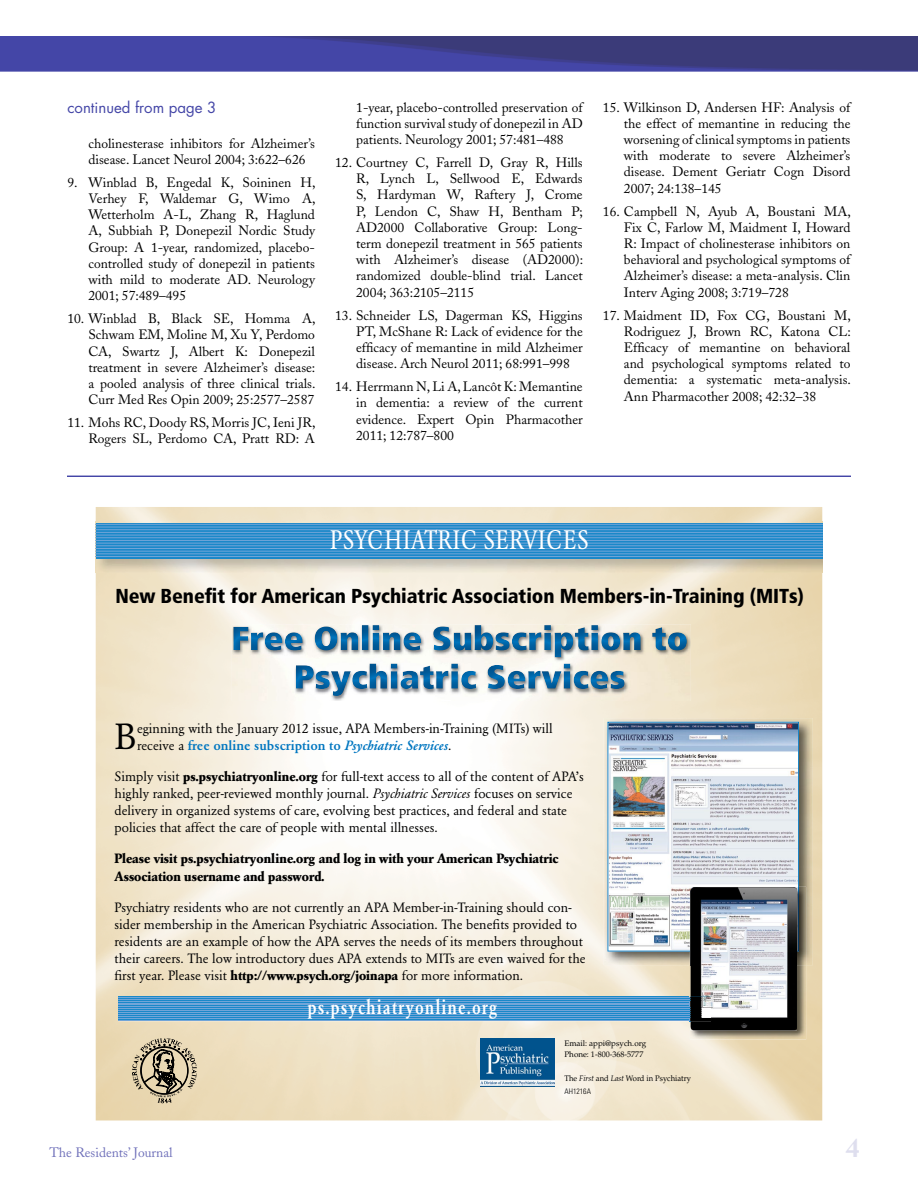
<style>
.page{position:relative;width:918px;height:1188px;background:#fff}
.page>*{position:absolute;margin:0;border:0;box-sizing:border-box;transform-origin:0 0}
.t1{font:36px "Garamond BE";color:#000}
.t2{font:700 27px "Adobe Caslon";color:#dedeee}
.t3{font:condensed 26.55px "Garamond BE";letter-spacing:.03em;color:#fff}
.t4{font:900 condensed 20.25px "Frutiger";letter-spacing:-.005em;color:#000}
.t5{font:500 condensed 20.1px "Garamond BE";letter-spacing:.05em;color:#fff}
.t6{font:15px "Futura";color:#4446a7}
.t7{font:13.5px/16.2px "Adobe Caslon";color:#000;text-align:justify}
.t8{font:13.5px "Adobe Caslon";color:#7071ba}
.t9{font:13.35px/17.1px "Garamond BE";color:#000}
.t10{font:700 13.35px/17.1px "Garamond BE";color:#000}
.t11{font:8.1px/11.7px "Palatino";color:#000}
.t12{font:8.1px "Palatino";color:#000;scale:.95 1}
.t13{font:300 condensed 7.65px "Univers";color:#000}
.s1{font-weight:500;color:#0076c0}
.s2{font-weight:500;font-style:italic;color:#0076c0}
.s3{font-weight:700}
.s4{font-style:italic}
</style>
<div class="page">
<img style="left:0;top:36px;width:918px;height:36px">
<img style="left:96px;top:507px;width:726px;height:613px">
<img style="left:96px;top:522px;width:726px;height:51px">
<svg style="left:96px;top:523px;width:726px;height:35px;fill:#1d88c9"></svg>
<hr style="left:95px;top:524px;width:728px;height:1px;background:#72a5d8">
<hr style="left:95px;top:527px;width:728px;height:1px;background:#72a5d8">
<hr style="left:95px;top:529px;width:728px;height:1px;background:#72a5d8">
<hr style="left:95px;top:532px;width:728px;height:1px;background:#72a5d8">
<hr style="left:95px;top:535px;width:728px;height:1px;background:#72a5d8">
<hr style="left:95px;top:537px;width:728px;height:1px;background:#72a5d8">
<hr style="left:95px;top:540px;width:728px;height:1px;background:#72a5d8">
<hr style="left:95px;top:543px;width:728px;height:1px;background:#72a5d8">
<hr style="left:95px;top:546px;width:728px;height:1px;background:#72a5d8">
<hr style="left:95px;top:548px;width:728px;height:1px;background:#72a5d8">
<hr style="left:95px;top:551px;width:728px;height:1px;background:#72a5d8">
<hr style="left:95px;top:554px;width:728px;height:1px;background:#72a5d8">
<hr style="left:95px;top:556px;width:728px;height:1px;background:#72a5d8">
<svg style="left:132px;top:1038px;width:65px;height:65px"></svg>
<img style="left:481px;top:1039px;width:73px;height:48px">
<img style="left:232px;top:624px;width:459px;height:77px">
<img style="left:233px;top:625px;width:455px;height:32px">
<img style="left:296px;top:664px;width:329px;height:32px">
<svg style="left:118px;top:996px;width:572px;height:24px;fill:#1a88c9"></svg>
<hr style="left:118px;top:997px;width:592px;height:1px;background:#72a5d8">
<hr style="left:118px;top:999px;width:592px;height:1px;background:#72a5d8">
<hr style="left:118px;top:1001px;width:592px;height:1px;background:#72a5d8">
<hr style="left:118px;top:1003px;width:592px;height:1px;background:#72a5d8">
<hr style="left:118px;top:1005px;width:592px;height:1px;background:#72a5d8">
<hr style="left:118px;top:1007px;width:592px;height:1px;background:#72a5d8">
<hr style="left:118px;top:1009px;width:592px;height:1px;background:#72a5d8">
<hr style="left:118px;top:1010px;width:592px;height:1px;background:#72a5d8">
<hr style="left:118px;top:1012px;width:592px;height:1px;background:#72a5d8">
<hr style="left:118px;top:1014px;width:592px;height:1px;background:#72a5d8">
<hr style="left:118px;top:1016px;width:592px;height:1px;background:#72a5d8">
<hr style="left:118px;top:1018px;width:592px;height:1px;background:#72a5d8">
<hr style="left:118px;top:1020px;width:592px;height:1px;background:#72a5d8">
<img style="left:604px;top:718px;width:209px;height:247px">
<img style="left:607px;top:722px;width:192px;height:230px">
<img style="left:690px;top:887px;width:116px;height:153px">
<img style="left:690px;top:965px;width:1px;height:31px">
<img style="left:690px;top:887px;width:109px;height:65px">
<img style="left:691px;top:888px;width:106px;height:143px">
<img style="left:710px;top:996px;width:1px;height:25px">
<svg style="left:690px;top:996px;width:20px;height:25px"></svg>
<hr style="left:67px;top:476px;width:784px;height:1px;background:#4446a7">
<p class="t6" style="left:68px;top:98px;width:151px">continued from page 3</p>
<p class="t7" style="left:356px;top:99px;width:228px">1-year, placebo-controlled preservation of function survival study of donepezil in AD patients. Neurology 2001; 57:481–488</p>
<p class="t7" style="left:356px;top:155px;width:228px;text-indent:-21px">12. Courtney C, Farrell D, Gray R, Hills R, Lynch L, Sellwood E, Edwards S, Hardyman W, Raftery J, Crome P, Lendon C, Shaw H, Bentham P; AD2000 Collaborative Group: Long&shy;term donepezil treatment in 565 patients with Alzheimer’s disease (AD2000): randomized double-blind trial. Lancet 2004; 363:2105–2115</p>
<p class="t7" style="left:356px;top:307px;width:228px;text-indent:-21px">13. Schneider LS, Dagerman KS, Higgins PT, McShane R: Lack of evidence for the efficacy of memantine in mild Alzheimer disease. Arch Neurol 2011; 68:991–998</p>
<p class="t7" style="left:356px;top:379px;width:228px;text-indent:-21px">14. Herrmann N, Li A, Lancôt K: Memantine in dementia: a review of the current evidence. Expert Opin Pharmacother 2011; 12:787–800</p>
<p class="t7" style="left:88px;top:135px;width:228px">cholinesterase inhibitors for Alzheimer’s disease. Lancet Neurol 2004; 3:622–626</p>
<p class="t7" style="left:88px;top:174px;width:229px;text-indent:-21px">9. Winblad B, Engedal K, Soininen H, Verhey F, Waldemar G, Wimo A, Wetterholm A-L, Zhang R, Haglund A, Subbiah P, Donepezil Nordic Study Group: A 1-year, randomized, placebo&shy;controlled study of donepezil in patients with mild to moderate AD. Neurology 2001; 57:489–495</p>
<p class="t7" style="left:88px;top:311px;width:229px;text-indent:-21px">10. Winblad B, Black SE, Homma A, Schwam EM, Moline M, Xu Y, Perdomo CA, Swartz J, Albert K: Donepezil treatment in severe Alzheimer’s disease: a pooled analysis of three clinical trials.<br>Curr Med Res Opin 2009; 25:2577–2587</p>
<p class="t7" style="left:67px;top:415px;width:250px;text-align:right">11. Mohs RC, Doody RS, Morris JC, Ieni JR,<br>Rogers SL, Perdomo CA, Pratt RD: A</p>
<p class="t7" style="left:624px;top:99px;width:228px;text-indent:-21px">15. Wilkinson D, Andersen HF: Analysis of the effect of memantine in reducing the worsening of clinical symptoms in patients with moderate to severe Alzheimer’s disease. Dement Geriatr Cogn Disord 2007; 24:138–145</p>
<p class="t7" style="left:624px;top:203px;width:229px;text-indent:-21px">16. Campbell N, Ayub A, Boustani MA, Fix C, Farlow M, Maidment I, Howard R: Impact of cholinesterase inhibitors on behavioral and psychological symptoms of Alzheimer’s disease: a meta-analysis. Clin Interv Aging 2008; 3:719–728</p>
<p class="t7" style="left:624px;top:307px;width:229px;text-indent:-21px">17. Maidment ID, Fox CG, Boustani M, Rodriguez J, Brown RC, Katona CL:<br>Efficacy of memantine on behavioral and psychological symptoms related to dementia: a systematic meta-analysis.<br>Ann Pharmacother 2008; 42:32–38</p>
<h3 class="t3" style="left:330px;top:525px;width:260px">PSYCHIATRIC SERVICES</h3>
<h3 class="t4" style="left:115px;top:584px;width:690px">New Benefit for American Psychiatric Association Members-in-Training (MITs)</h3>
<h1 class="t1" style="left:115px;top:716px;width:24px">B</h1>
<p class="t9" style="left:137px;top:720px;width:417px">eginning with the January 2012 issue, APA Members-in-Training (MITs) will receive a <span class="s1">free online subscription to</span> <span class="s2">Psychiatric Services</span>.</p>
<p class="t9" style="left:115px;top:768px;width:471px">Simply visit <span class="s3">ps.psychiatryonline.org</span> for full-text access to all of the content of APA’s highly ranked, peer-reviewed monthly journal. <span class="s4">Psychiatric Services</span> focuses on service delivery in organized systems of care, evolving best practices, and federal and state policies that affect the care of people with mental illnesses.</p>
<p class="t10" style="left:115px;top:850px;width:446px">Please visit ps.psychiatryonline.org and log in with your American Psychiatric<br>Association username and password.</p>
<p class="t9" style="left:115px;top:899px;width:473px">Psychiatry residents who are not currently an APA Member-in-Training should con&shy;sider membership in the American Psychiatric Association. The benefits provided to residents are an example of how the APA serves the needs of its members throughout their careers. The low introductory dues APA extends to MITs are even waived for the first year. Please visit <span class="s3">http://www.psych.org/joinapa</span> for more information.</p>
<h3 class="t5" style="left:307px;top:995px;width:191px">ps.psychiatryonline.org</h3>
<p class="t11" style="left:564px;top:1037px;width:83px">Email: appi@psych.org<br>Phone: 1-800-368-5777</p>
<p class="t12" style="left:564px;top:1073px;width:135px">The <span class="s4">First</span> and <span class="s4">Last</span> Word in Psychiatry</p>
<p class="t13" style="left:564px;top:1086px;width:28px">AH1216A</p>
<p class="t8" style="left:50px;top:1144px;width:125px">The Residents’ Journal</p>
<h2 class="t2" style="left:846px;top:1131px;width:15px">4</h2>
</div>
